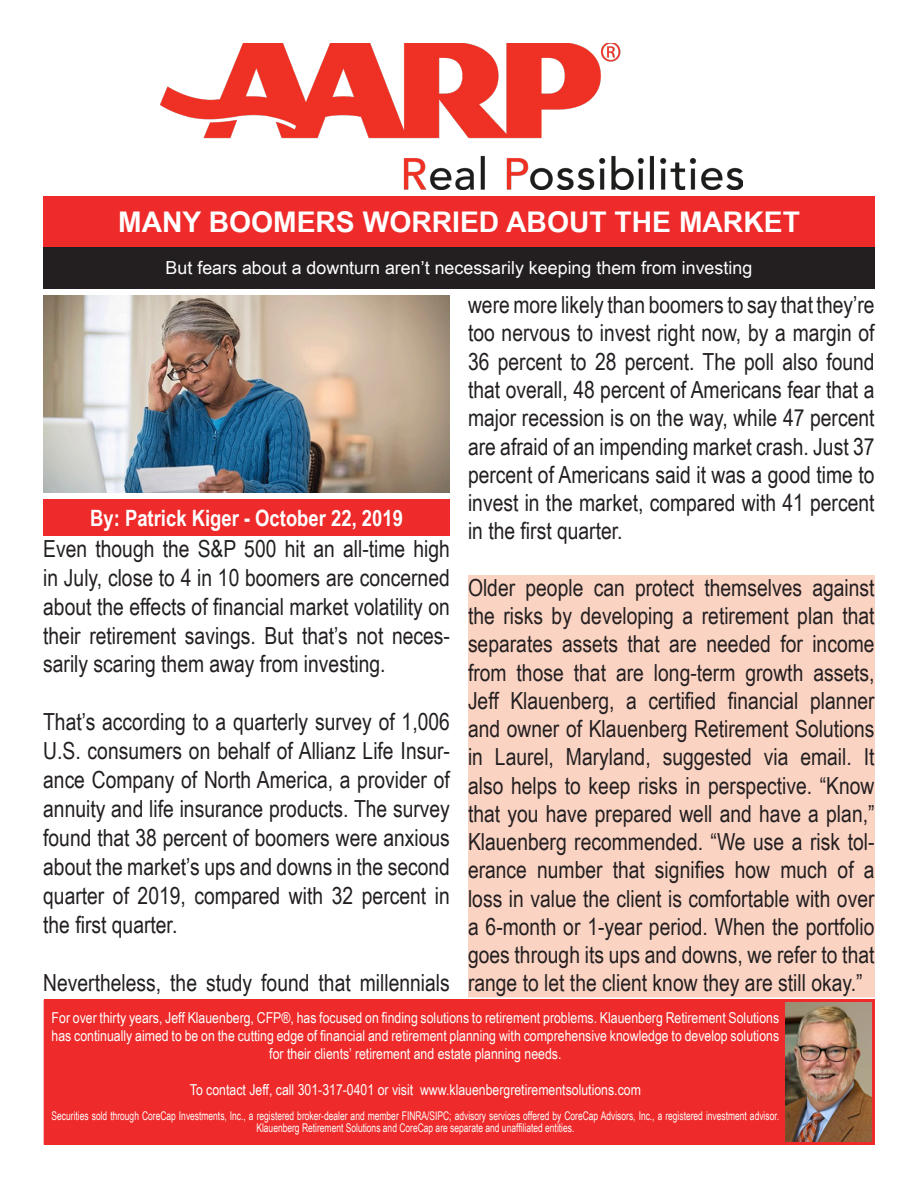
<style>
.page{position:relative;width:918px;height:1188px;background:#fff}
.page>*{position:absolute;margin:0;border:0;box-sizing:border-box;transform-origin:0 0}
.t1{font:700 28.5px "Arial Narrow";color:#fff;scale:1.21 1}
.Highlighted_Text{font:23.55px/28.2px "Arial Narrow";color:#231f20;text-align:justify}
.t2{font:700 22.5px "Arial Narrow";color:#fff}
.t3{font:18px "Arial Narrow";color:#fff;scale:1.21 1}
.t4{font:15px/18px "Arial Narrow";color:#fff;text-align:center}
.t5{font:12px/12px "Arial Narrow";color:#fff;text-align:center;scale:.86 1}
</style>
<div class="page">
<div style="left:468px;top:575px;width:407px;height:425px;background:#fbd3c3"></div>
<div style="left:43px;top:499px;width:407px;height:37px;background:#ee2a2a"></div>
<img style="left:44px;top:295px;width:406px;height:198px">
<hr style="left:28px;top:997px;width:867px;height:3px;background:#fff">
<div style="left:44px;top:1000px;width:831px;height:145px;background:#ee2a2a"></div>
<img style="left:786px;top:1003px;width:86px;height:139px">
<div style="left:43px;top:196px;width:832px;height:51px;background:#ee2a2a"></div>
<div style="left:43px;top:247px;width:832px;height:42px;background:#231f20"></div>
<img style="left:160px;top:43px;width:582px;height:147px">
<p class="t1" style="left:118px;top:200px;width:565px">MANY BOOMERS WORRIED ABOUT THE MARKET</p>
<p class="t3" style="left:166px;top:255px;width:486px">But fears about a downturn aren’t necessarily keeping them from investing</p>
<p class="t2" style="left:90px;top:501px;width:314px">By: Patrick Kiger - October 22, 2019</p>
<p class="Highlighted_Text" style="left:43px;top:533px;width:408px;line-height:29px">Even though the S&amp;P 500 hit an all-time high in July, close to 4 in 10 boomers are concerned about the effects of financial market volatility on their retirement savings. But that’s not neces&shy;sarily scaring them away from investing.</p>
<p class="Highlighted_Text" style="left:43px;top:707px;width:408px;line-height:29px">That’s according to a quarterly survey of 1,006<br>U.S. consumers on behalf of Allianz Life Insur&shy;ance Company of North America, a provider of annuity and life insurance products. The survey found that 38 percent of boomers were anxious about the market’s ups and downs in the second quarter of 2019, compared with 32 percent in the first quarter.</p>
<p class="Highlighted_Text" style="left:43px;top:968px;width:408px">Nevertheless, the study found that millennials</p>
<p class="Highlighted_Text" style="left:468px;top:289px;width:408px">were more likely than boomers to say that they’re too nervous to invest right now, by a margin of 36 percent to 28 percent. The poll also found that overall, 48 percent of Americans fear that a major recession is on the way, while 47 percent are afraid of an impending market crash. Just 37 percent of Americans said it was a good time to invest in the market, compared with 41 percent in the first quarter.</p>
<p class="Highlighted_Text" style="left:468px;top:573px;width:408px">Older people can protect themselves against the risks by developing a retirement plan that separates assets that are needed for income from those that are long-term growth assets, Jeff Klauenberg, a certified financial planner and owner of Klauenberg Retirement Solutions in Laurel, Maryland, suggested via email. It also helps to keep risks in perspective. “Know that you have prepared well and have a plan,” Klauenberg recommended. “We use a risk tol&shy;erance number that signifies how much of a loss in value the client is comfortable with over a 6-month or 1-year period. When the portfolio goes through its ups and downs, we refer to that range to let the client know they are still okay.”</p>
<p class="t4" style="left:52px;top:1008px;width:729px">For over thirty years, Jeff Klauenberg, CFP®, has focused on finding solutions to retirement problems. Klauenberg Retirement Solutions has continually aimed to be on the cutting edge of financial and retirement planning with comprehensive knowledge to develop solutions for their clients’ retirement and estate planning needs.</p>
<p class="t4" style="left:190px;top:1080px;width:453px">To contact Jeff, call 301-317-0401 or visit www.klauenbergretirementsolutions.com</p>
<p class="t5" style="left:52px;top:1110px;width:847px">Securities sold through CoreCap Investments, Inc., a registered broker-dealer and member FINRA/SIPC; advisory services offered by CoreCap Advisors, Inc., a registered investment advisor.<br>Klauenberg Retirement Solutions and CoreCap are separate and unaffiliated entities.</p>
</div>
